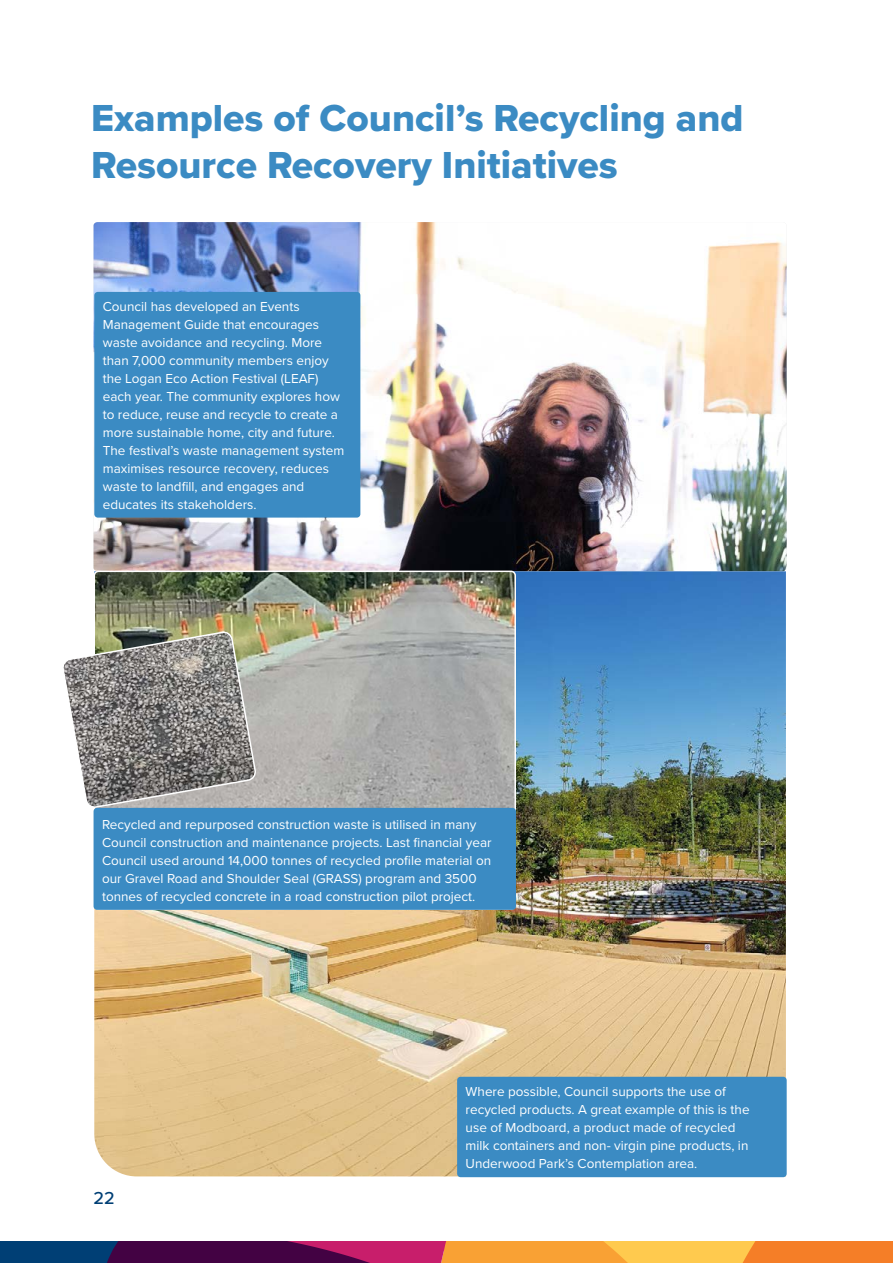
<style>
.page{position:relative;width:893px;height:1263px;background:#fff}
.page>*{position:absolute;margin:0;border:0;box-sizing:border-box;transform-origin:0 0}
.t1{font:39px/46.8px "Proxima Nova Extrabld";color:#3b8bc3}
.t2{font:500 18px "Proxima Nova";color:#003f75}
.t3{font:13.5px/18px "Proxima Nova";color:#fff}
</style>
<div class="page">
<svg style="left:0;top:1242px;width:893px;height:21px;background:#a65d48"></svg>
<img style="left:94px;top:222px;width:693px;height:954px">
<div style="left:457px;top:1077px;width:330px;height:100px;background:#3b8bc3;border-radius:4px"></div>
<div style="left:94px;top:292px;width:266px;height:226px;background:#3b8bc3;border-radius:4px"></div>
<img style="left:93px;top:570px;width:424px;height:340px">
<svg style="left:63px;top:632px;width:193px;height:176px;background:#93918d"></svg>
<div style="left:94px;top:808px;width:422px;height:102px;background:#3b8bc3;border-radius:4px"></div>
<h1 class="t1" style="left:91px;top:94px;width:654px">Examples of Council’s Recycling and<br>Resource Recovery Initiatives</h1>
<p class="t3" style="left:103px;top:297px;width:243px">Council has developed an Events Management Guide that encourages waste avoidance and recycling. More than 7,000 community members enjoy the Logan Eco Action Festival (LEAF) each year. The community explores how to reduce, reuse and recycle to create a more sustainable home, city and future.<br>The festival’s waste management system maximises resource recovery, reduces waste to landfill, and engages and educates its stakeholders.</p>
<p class="t3" style="left:102px;top:814px;width:391px">Recycled and repurposed construction waste is utilised in many Council construction and maintenance projects. Last financial year Council used around 14,000 tonnes of recycled profile material on our Gravel Road and Shoulder Seal (GRASS) program and 3500 tonnes of recycled concrete in a road construction pilot project.</p>
<h2 class="t2" style="left:94px;top:1185px;width:23px">22</h2>
<p class="t3" style="left:466px;top:1082px;width:285px">Where possible, Council supports the use of recycled products. A great example of this is the use of Modboard, a product made of recycled milk containers and non- virgin pine products, in Underwood Park’s Contemplation area.</p>
</div>
